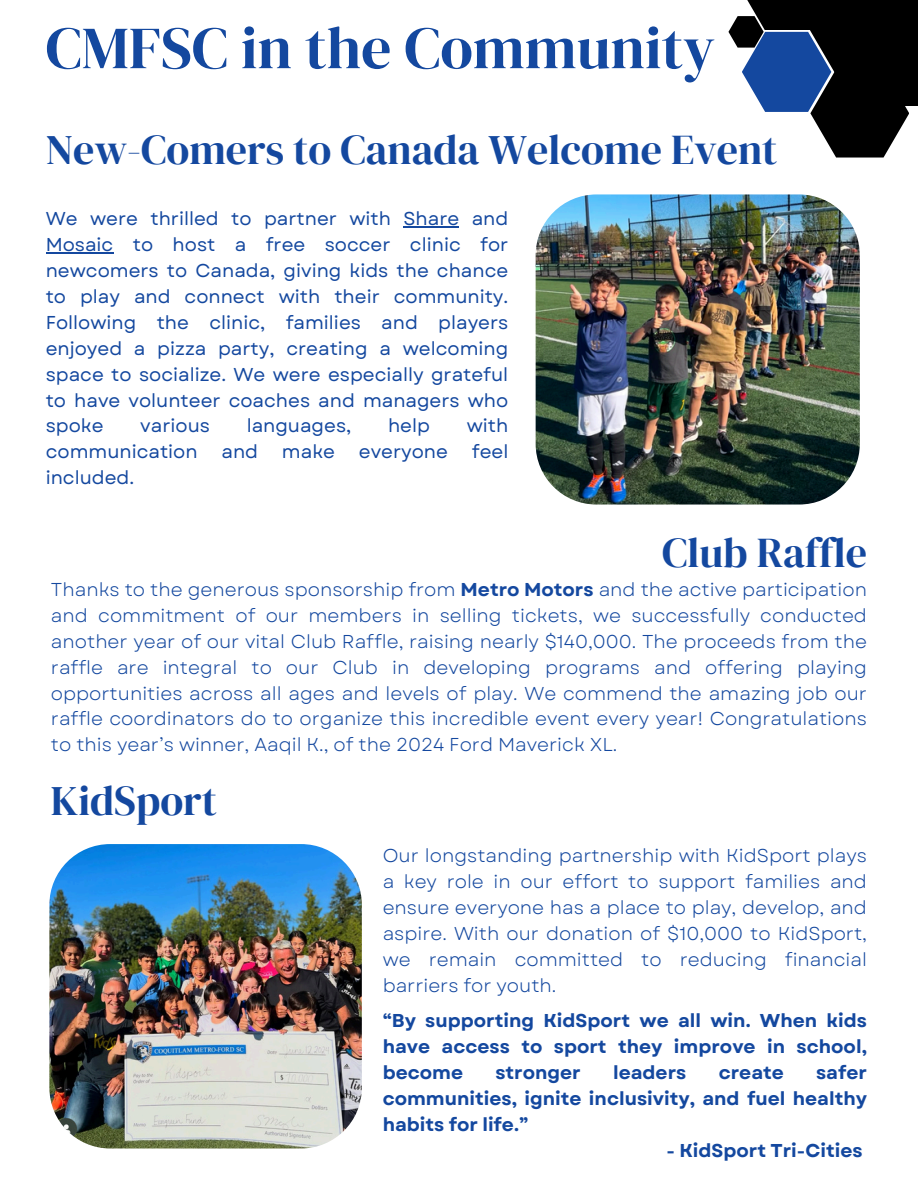
<style>
.page{position:relative;width:918px;height:1188px;background:#fff}
.page>*{position:absolute;margin:0;border:0;box-sizing:border-box;transform-origin:0 0}
.t1{font:59.7px "DM Serif Display";color:#14489f}
.t2{font:42px "DM Serif Display";color:#14489f}
.t3{font:18.6px/25.8px "Garet";color:#14489f;text-align:justify}
.t4{font:18.6px/25.8px "Garet";color:#14489f;text-align:justify}
.t5{font:700 18.6px/25.8px "Garet";color:#14489f;text-align:justify}
.s1{font-weight:700}
</style>
<div class="page">
<div style="left:792px;top:0;width:126px;height:106px;background:#000"></div>
<svg style="left:728px;top:16px;width:181px;height:142px"></svg>
<div style="left:739px;top:0;width:107px;height:30px;background:#000"></div>
<img style="left:536px;top:194px;width:324px;height:311px;border-radius:61px">
<img style="left:49px;top:844px;width:313px;height:304px;border-radius:61px">
<hr style="left:404px;top:227px;width:55px;height:1px;background:#14489f">
<hr style="left:46px;top:252px;width:67px;height:2px;background:#14489f">
<h1 class="t1" style="left:46px;top:6px;width:671px">CMFSC in the Community</h1>
<h2 class="t2" style="left:46px;top:121px;width:733px">New-Comers to Canada Welcome Event</h2>
<p class="t4" style="left:46px;top:206px;width:464px">We were thrilled to partner with Share and Mosaic to host a free soccer clinic for newcomers to Canada, giving kids the chance to play and connect with their community.<br>Following the clinic, families and players enjoyed a pizza party, creating a welcoming space to socialize. We were especially grateful to have volunteer coaches and managers who spoke</p>
<p class="t4" style="left:140px;top:413px;width:71px">various</p>
<p class="t4" style="left:247px;top:413px;width:106px">languages,</p>
<p class="t4" style="left:388px;top:413px;width:43px">help</p>
<p class="t4" style="left:467px;top:413px;width:43px">with</p>
<p class="t4" style="left:46px;top:439px;width:153px">communication</p>
<p class="t4" style="left:222px;top:439px;width:38px">and</p>
<p class="t4" style="left:282px;top:439px;width:55px">make</p>
<p class="t4" style="left:359px;top:439px;width:91px">everyone</p>
<p class="t4" style="left:472px;top:439px;width:38px">feel</p>
<p class="t4" style="left:46px;top:465px;width:90px">included.</p>
<h2 class="t2" style="left:662px;top:523px;width:206px">Club Raffle</h2>
<p class="t3" style="left:51px;top:577px;width:818px">Thanks to the generous sponsorship from <span class="s1">Metro Motors</span> and the active participation and commitment of our members in selling tickets, we successfully conducted another year of our vital Club Raffle, raising nearly $140,000. The proceeds from the raffle are integral to our Club in developing programs and offering playing opportunities across all ages and levels of play. We commend the amazing job our raffle coordinators do to organize this incredible event every year! Congratulations to this year’s winner, Aaqil K., of the 2024 Ford Maverick XL.</p>
<p class="t2" style="left:51px;top:771px;width:168px">KidSport</p>
<h2 class="t3" style="left:383px;top:843px;width:486px">Our longstanding partnership with KidSport plays a key role in our effort to support families and ensure everyone has a place to play, develop, and aspire. With our donation of $10,000 to KidSport, we remain committed to reducing financial barriers for youth.</h2>
<p class="t5" style="left:383px;top:1008px;width:486px">“By supporting KidSport we all win. When kids have access to sport they improve in school, become</p>
<p class="t5" style="left:383px;top:1060px;width:486px;text-indent:433px">safer communities, ignite inclusivity, and fuel healthy habits for life.”</p>
<p class="t5" style="left:666px;top:1138px;width:198px">- KidSport Tri-Cities</p>
<p class="t5" style="left:495px;top:1060px;width:87px">stronger</p>
<p class="t5" style="left:613px;top:1060px;width:75px">leaders</p>
<p class="t5" style="left:719px;top:1060px;width:67px">create</p>
</div>
